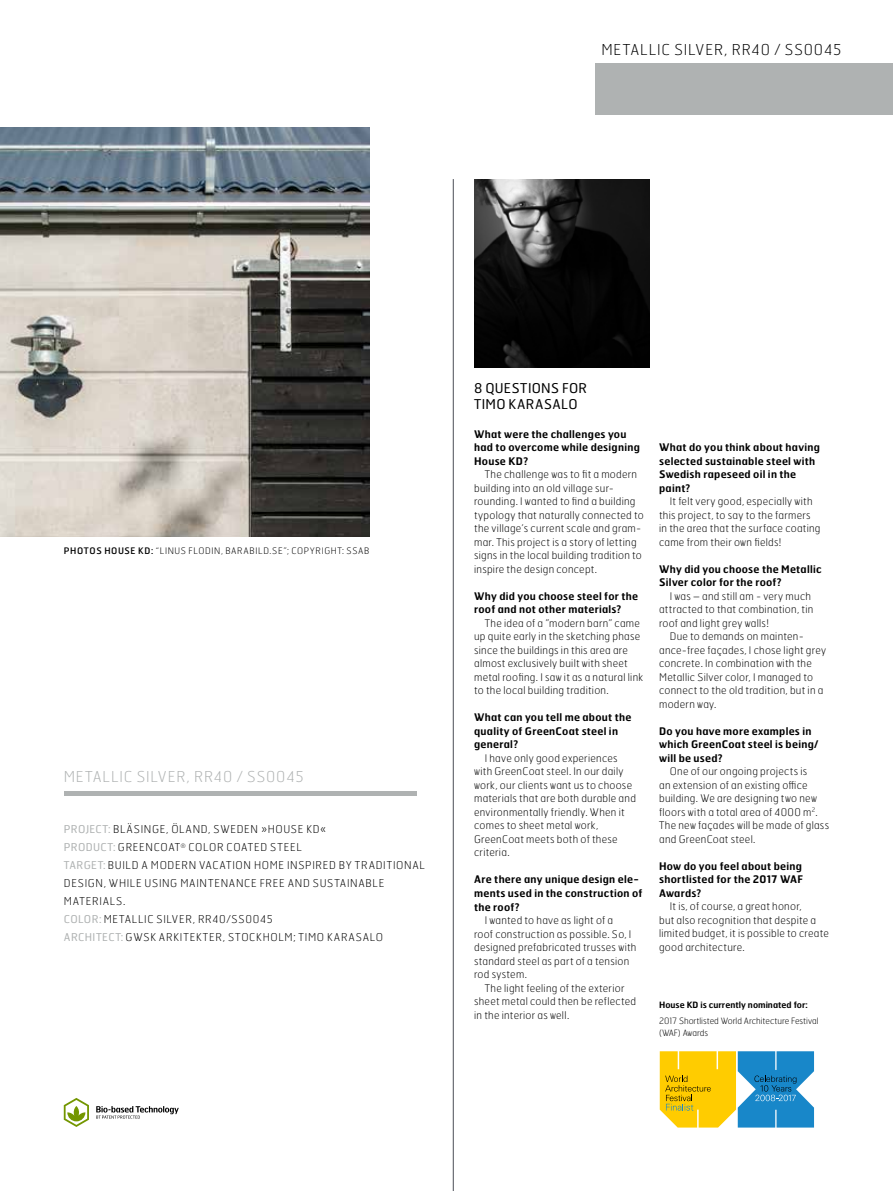
<style>
.page{position:relative;width:893px;height:1191px;background:#fff}
.page>*{position:absolute;margin:0;border:0;box-sizing:border-box;transform-origin:0 0}
.t1{font:100 15px "Hermes FB";letter-spacing:.055em;color:#000}
.t2{font:100 15px "Hermes FB";letter-spacing:.055em;color:#afb2b2}
.t3{font:13.5px/16.5px "Hermes FB";letter-spacing:.025em;color:#000}
.t4{font:100 10.8px/18px "Hermes FB";letter-spacing:.065em;color:#000}
.t5{font:100 10.5px/13.5px "Hermes FB";letter-spacing:.025em;color:#000}
.t6{font:600 10.5px/13.5px "Hermes FB";letter-spacing:.025em;color:#000}
.t7{font:100 9px "Hermes FB";letter-spacing:.07em;color:#000}
.t8{font:100 8.7px/12px "Hermes FB";color:#000}
.t9{font:600 8.7px "Hermes FB";color:#000}
.s1{font-weight:400}
.s2{font-weight:400;color:#afb2b2}
</style>
<div class="page">
<img style="left:0;top:128px;width:370px;height:408px">
<div style="left:595px;top:64px;width:298px;height:51px;background:#afb2b2"></div>
<div style="left:64px;top:791px;width:352px;height:5px;background:#afb2b2"></div>
<img style="left:474px;top:179px;width:176px;height:188px">
<svg style="left:64px;top:1098px;width:25px;height:29px"></svg>
<svg style="left:96px;top:1106px;width:83px;height:12px"></svg>
<hr style="left:453px;top:179px;width:1px;height:1012px;background:#696b72">
<svg style="left:660px;top:1051px;width:154px;height:76px;background:#97b071"></svg>
<h1 class="t1" style="left:601px;top:40px;width:242px">METALLIC SILVER, RR40 / SS0045</h1>
<p class="t7" style="left:64px;top:544px;width:307px"><span class="s1">PHOTOS HOUSE KD:</span> “LINUS FLODIN, BARABILD.SE”; COPYRIGHT: SSAB</p>
<h1 class="t2" style="left:64px;top:766px;width:242px">METALLIC SILVER, RR40 / SS0045</h1>
<p class="t4" style="left:64px;top:820px;width:362px"><span class="s2">PROJECT:</span> BLÄSINGE, ÖLAND, SWEDEN »HOUSE KD«<br><span class="s2">PRODUCT:</span> GREENCOAT<sup>®</sup> COLOR COATED STEEL<br><span class="s2">TARGET:</span> BUILD A MODERN VACATION HOME INSPIRED BY TRADITIONAL DESIGN, WHILE USING MAINTENANCE FREE AND SUSTAINABLE MATERIALS.<br><span class="s2">COLOR:</span> METALLIC SILVER, RR40/SS0045<br><span class="s2">ARCHITECT:</span> GWSK ARKITEKTER, STOCKHOLM; TIMO KARASALO</p>
<p class="t3" style="left:474px;top:379px;width:114px">8 QUESTIONS FOR<br>TIMO KARASALO</p>
<p class="t6" style="left:474px;top:427px;width:167px">What were the challenges you had to overcome while designing<br>House KD?</p>
<p class="t5" style="left:474px;top:467px;width:171px;text-indent:11px">The challenge was to fit a modern building into an old village sur&shy;rounding. I wanted to find a building typology that naturally connected to the village’s current scale and gram&shy;mar. This project is a story of letting signs in the local building tradition to inspire the design concept.</p>
<p class="t6" style="left:474px;top:589px;width:166px">Why did you choose steel for the roof and not other materials?</p>
<p class="t5" style="left:474px;top:616px;width:171px;text-indent:11px">The idea of a ”modern barn” came up quite early in the sketching phase since the buildings in this area are almost exclusively built with sheet metal roofing. I saw it as a natural link to the local building tradition.</p>
<p class="t6" style="left:474px;top:710px;width:159px">What can you tell me about the quality of GreenCoat steel in general?</p>
<p class="t5" style="left:474px;top:751px;width:163px;text-indent:11px">I have only good experiences with GreenCoat steel. In our daily work, our clients want us to choose materials that are both durable and environmentally friendly. When it comes to sheet metal work,<br>GreenCoat meets both of these criteria.</p>
<p class="t6" style="left:474px;top:872px;width:170px">Are there any unique design ele&shy;ments used in the construction of the roof?</p>
<p class="t5" style="left:474px;top:913px;width:164px;text-indent:11px">I wanted to have as light of a<br>roof construction as possible. So, I designed prefabricated trusses with standard steel as part of a tension rod system.</p>
<p class="t5" style="left:474px;top:980px;width:164px;text-indent:11px">The light feeling of the exterior sheet metal could then be reflected in the interior as well.</p>
<p class="t6" style="left:659px;top:440px;width:162px">What do you think about having selected sustainable steel with<br>Swedish rapeseed oil in the paint?</p>
<p class="t5" style="left:659px;top:494px;width:163px;text-indent:11px">It felt very good, especially with this project, to say to the farmers in the area that the surface coating came from their own fields!</p>
<p class="t6" style="left:659px;top:562px;width:164px">Why did you choose the Metallic<br>Silver color for the roof?</p>
<p class="t5" style="left:659px;top:589px;width:156px;text-indent:11px">I was – and still am - very much attracted to that combination, tin roof and light grey walls!</p>
<p class="t5" style="left:659px;top:629px;width:169px;text-indent:11px">Due to demands on mainten&shy;ance-free façades, I chose light grey concrete. In combination with the<br>Metallic Silver color, I managed to connect to the old tradition, but in a modern way.</p>
<p class="t6" style="left:659px;top:724px;width:161px">Do you have more examples in which GreenCoat steel is being/ will be used?</p>
<p class="t5" style="left:659px;top:764px;width:172px;text-indent:11px">One of our ongoing projects is<br>an extension of an existing office building. We are designing two new floors with a total area of 4000 m<sup>2</sup>.<br>The new façades will be made of glass and GreenCoat steel.</p>
<p class="t6" style="left:659px;top:859px;width:146px;text-align:justify">How do you feel about being shortlisted for the 2017 WAF Awards?</p>
<p class="t5" style="left:659px;top:899px;width:171px;text-indent:11px">It is, of course, a great honor,<br>but also recognition that despite a limited budget, it is possible to create good architecture.</p>
<p class="t9" style="left:659px;top:998px;width:150px">House KD is currently nominated for:</p>
<p class="t8" style="left:659px;top:1014px;width:161px">2017 Shortlisted World Architecture Festival (WAF) Awards</p>
</div>
